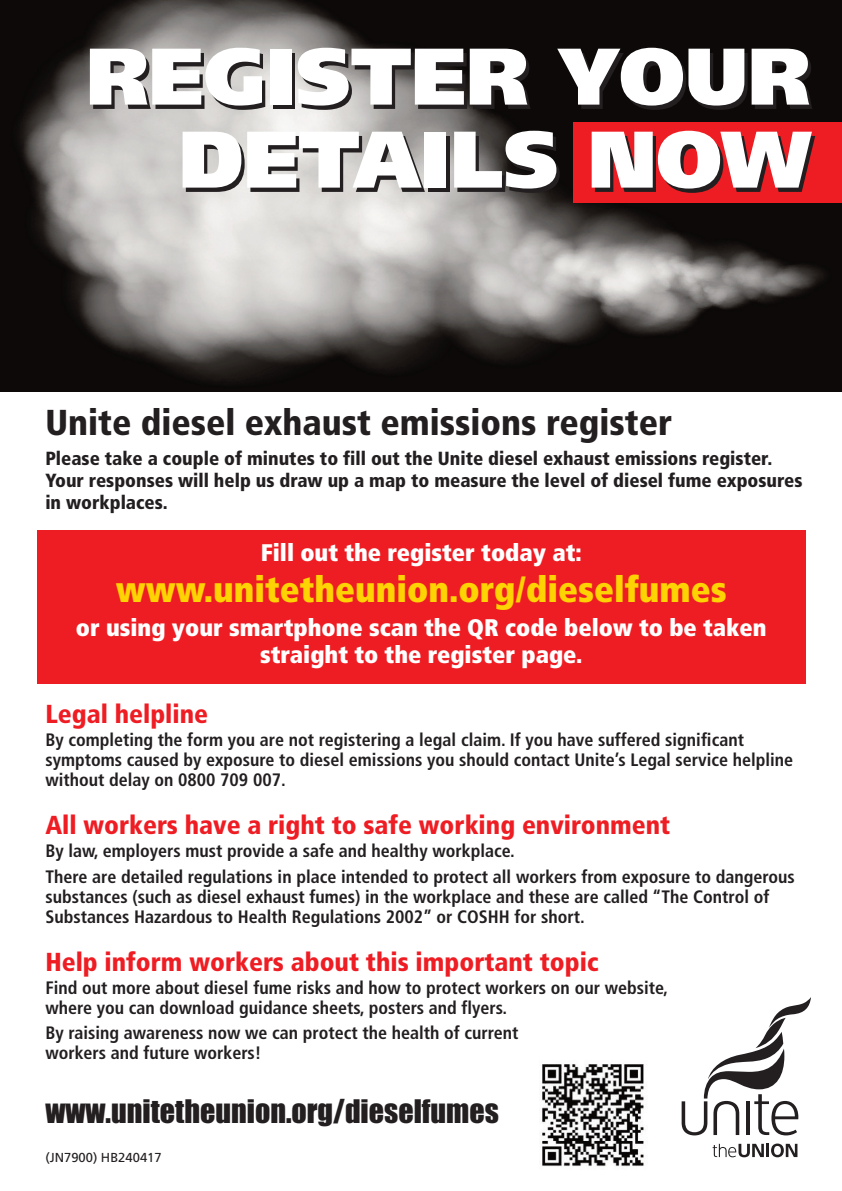
<style>
.page{position:relative;width:842px;height:1191px;background:#fff}
.page>*{position:absolute;margin:0;border:0;box-sizing:border-box;transform-origin:0 0}
.t1{font:900 80.2px/83px "Frutiger";color:#fff;text-align:right}
.t2{font:900 condensed 36px "Frutiger";color:#231f20}
.t3{font:900 condensed 36px "Frutiger";color:#fed304}
.t4{font:30px "Impact";color:#231f20}
.t5{font:900 condensed 26px "Frutiger";color:#ee1d23}
.t6{font:900 condensed 24px/26px "Frutiger";color:#fff;text-align:center}
.t7{font:900 condensed 19px/22px "Frutiger";color:#231f20}
.t8{font:700 condensed 18px/20px "Frutiger";color:#231f20}
.t9{font:13px "Frutiger";color:#231f20}
</style>
<div class="page">
<div style="left:37px;top:530px;width:769px;height:153px;background:#ee1d23"></div>
<img style="left:0;top:0;width:842px;height:391px">
<div style="left:573px;top:122px;width:269px;height:81px;background:#ee1d23"></div>
<hr style="left:766px;top:1143px;width:3px;height:14px;background:#231f20">
<svg style="left:771px;top:1143px;width:26px;height:14px"></svg>
<svg style="left:713px;top:1143px;width:51px;height:14px"></svg>
<svg style="left:682px;top:997px;width:129px;height:138px"></svg>
<img style="left:540px;top:1064px;width:105px;height:103px">
<h1 class="t1" style="left:87px;top:41px;width:725px">REGISTER YOUR<br>DETAILS NOW</h1>
<h2 class="t2" style="left:45px;top:408px;width:628px">Unite diesel exhaust emissions register</h2>
<p class="t7" style="left:45px;top:449px;width:759px">Please take a couple of minutes to fill out the Unite diesel exhaust emissions register.<br>Your responses will help us draw up a map to measure the level of diesel fume exposures in workplaces.</p>
<h3 class="t6" style="left:261px;top:542px;width:322px">Fill out the register today at:</h3>
<h2 class="t3" style="left:116px;top:575px;width:612px">www.unitetheunion.org/dieselfumes</h2>
<h3 class="t6" style="left:76px;top:617px;width:692px">or using your smartphone scan the QR code below to be taken straight to the register page.</h3>
<h3 class="t5" style="left:45px;top:703px;width:164px">Legal helpline</h3>
<p class="t8" style="left:45px;top:731px;width:749px">By completing the form you are not registering a legal claim. If you have suffered significant symptoms caused by exposure to diesel emissions you should contact Unite’s Legal service helpline without delay on 0800 709 007.</p>
<h3 class="t5" style="left:45px;top:814px;width:626px">All workers have a right to safe working environment</h3>
<p class="t8" style="left:45px;top:839px;width:751px;line-height:25.6px">By law, employers must provide a safe and healthy workplace.<br>There are detailed regulations in place intended to protect all workers from exposure to dangerous</p>
<p class="t8" style="left:45px;top:887px;width:726px">substances (such as diesel exhaust fumes) in the workplace and these are called “The Control of<br>Substances Hazardous to Health Regulations 2002” or COSHH for short.</p>
<h3 class="t5" style="left:45px;top:951px;width:555px">Help inform workers about this important topic</h3>
<p class="t8" style="left:45px;top:979px;width:624px">Find out more about diesel fume risks and how to protect workers on our website, where you can download guidance sheets, posters and flyers.</p>
<p class="t8" style="left:45px;top:1024px;width:475px">By raising awareness now we can protect the health of current workers and future workers!</p>
<h3 class="t4" style="left:45px;top:1095px;width:455px">www.unitetheunion.org/dieselfumes</h3>
<p class="t9" style="left:45px;top:1152px;width:118px">(JN7900) HB240417</p>
</div>
